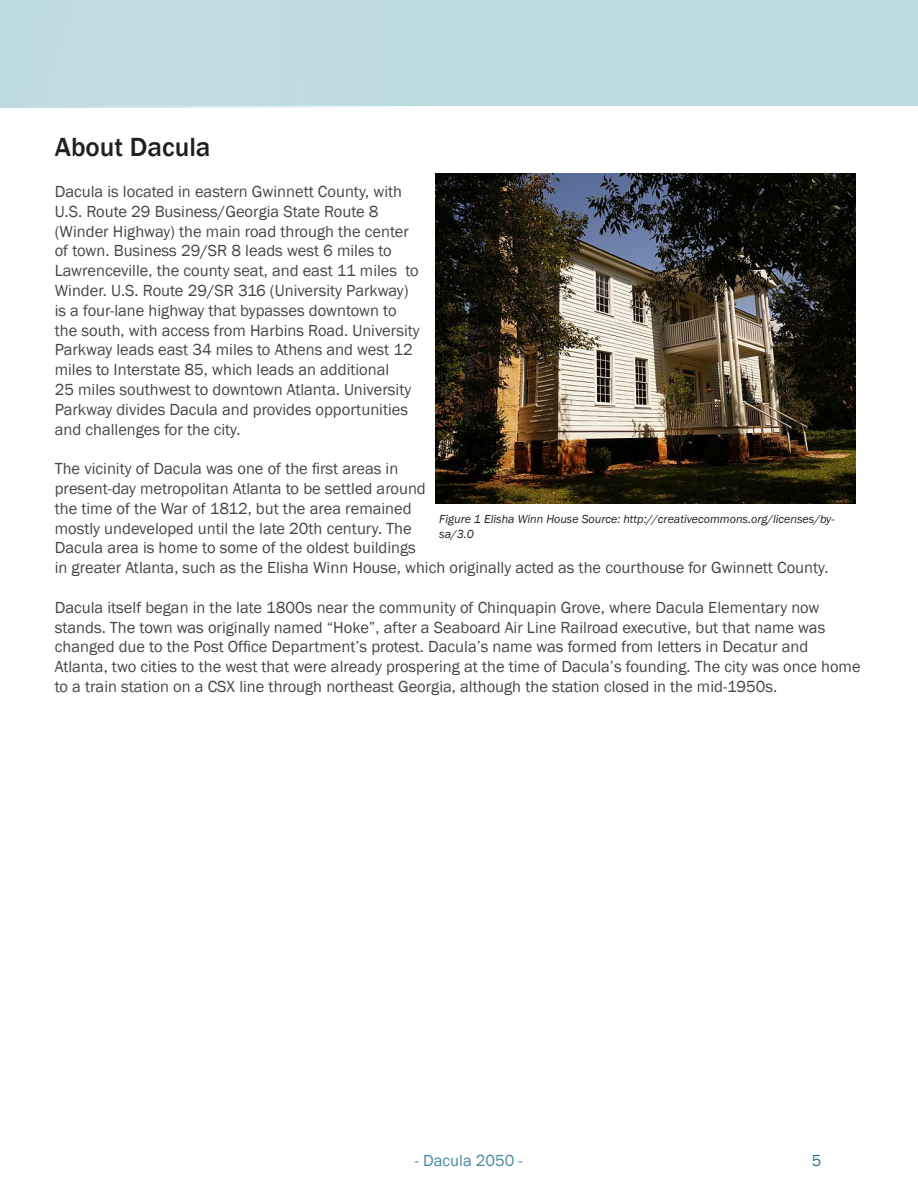
<style>
.page{position:relative;width:918px;height:1188px;background:#fff}
.page>*{position:absolute;margin:0;border:0;box-sizing:border-box;transform-origin:0 0}
.Sub-Heading{font:500 27px "Franklin Gothic";color:#231f20}
.Body_Text{font:16.5px/19.8px "Franklin Gothic";color:#454647}
.t1{font:16.5px "Franklin Gothic";color:#4788a2}
.t2{font:16.5px "Franklin Gothic";color:#2e7895}
.Captions{font:italic 12px/14.4px "Franklin Gothic";color:#231f20}
</style>
<div class="page">
<img style="left:435px;top:173px;width:421px;height:331px">
<div style="left:0;top:1px;width:918px;height:107px;background:#bedae1"></div>
<p class="Sub-Heading" style="left:55px;top:130px;width:157px">About Dacula</p>
<p class="Body_Text" style="left:55px;top:182px;width:367px">Dacula is located in eastern Gwinnett County, with U.S. Route 29 Business/Georgia State Route 8 (Winder Highway) the main road through the center of town. Business 29/SR 8 leads west 6 miles to Lawrenceville, the county seat, and east 11 miles to Winder. U.S. Route 29/SR 316 (University Parkway) is a four-lane highway that bypasses downtown to the south, with access from Harbins Road. University Parkway leads east 34 miles to Athens and west 12 miles to Interstate 85, which leads an additional<br>25 miles southwest to downtown Atlanta. University Parkway divides Dacula and provides opportunities and challenges for the city.</p>
<p class="Body_Text" style="left:55px;top:459px;width:775px">The vicinity of Dacula was one of the first areas in<br>present-day metropolitan Atlanta to be settled around<br>the time of the War of 1812, but the area remained<br>mostly undeveloped until the late 20th century. The<br>Dacula area is home to some of the oldest buildings<br>in greater Atlanta, such as the Elisha Winn House, which originally acted as the courthouse for Gwinnett County.</p>
<p class="Body_Text" style="left:55px;top:598px;width:807px">Dacula itself began in the late 1800s near the community of Chinquapin Grove, where Dacula Elementary now stands. The town was originally named “Hoke”, after a Seaboard Air Line Railroad executive, but that name was changed due to the Post Office Department’s protest. Dacula’s name was formed from letters in Decatur and Atlanta, two cities to the west that were already prospering at the time of Dacula’s founding. The city was once home to a train station on a CSX line through northeast Georgia, although the station closed in the mid-1950s.</p>
<p class="Captions" style="left:439px;top:512px;width:397px">Figure 1 Elisha Winn House Source: http://creativecommons.org/licenses/by&shy;sa/3.0</p>
<p class="t1" style="left:415px;top:1150px;width:109px">- Dacula 2050 -</p>
<p class="t2" style="left:812px;top:1150px;width:11px">5</p>
</div>
